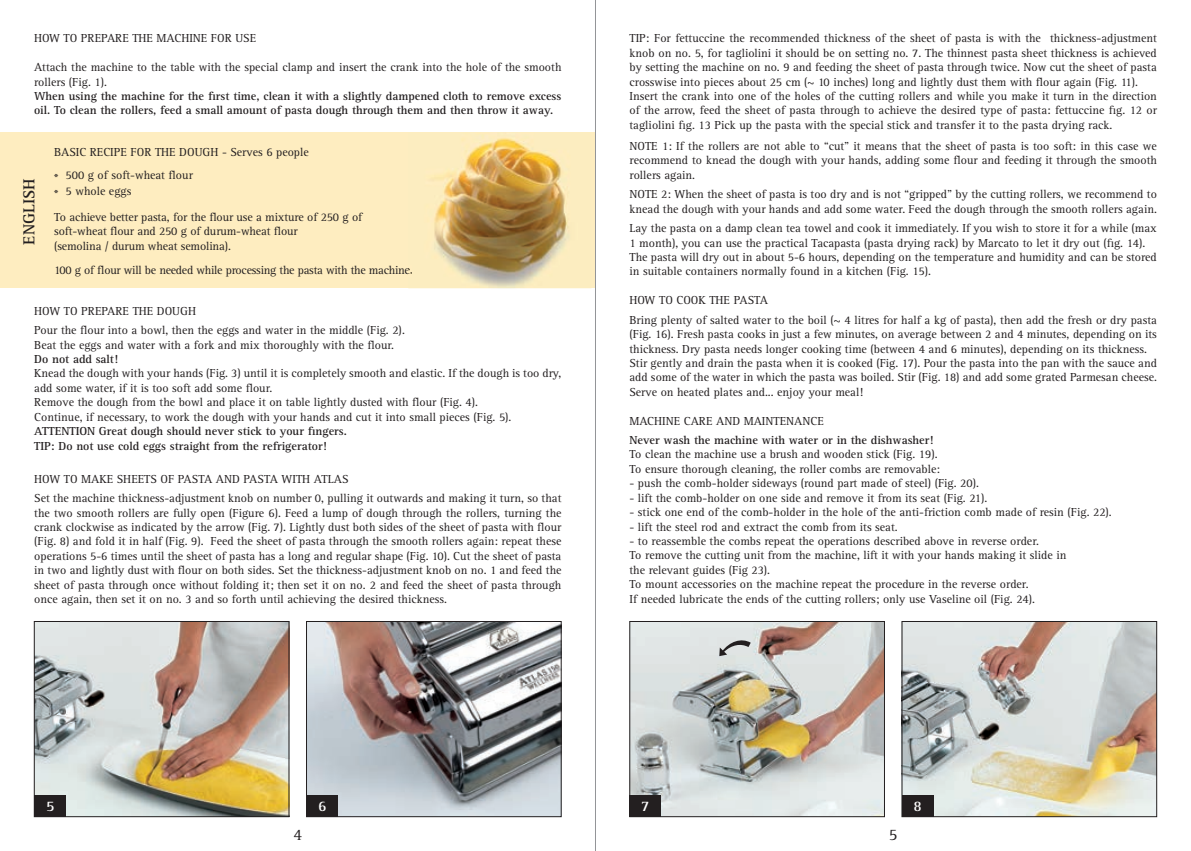
<style>
.page{position:relative;width:1191px;height:851px;background:#fff}
.page>*{position:absolute;margin:0;border:0;box-sizing:border-box;transform-origin:0 0}
.t1{font:700 16.5px "Rotis Serif Std";color:#231f20}
.t2{font:16.5px "Rotis Serif AT";color:#231f20}
.t3{font:700 15px "Rotis Serif Std";color:#fff}
.t4{font:12px/14.4px "Rotis Serif AT";color:#231f20}
.t5{font:700 12px/14.4px "Rotis Serif Std";color:#231f20}
.t6{font:12px "Rotis Serif AT";letter-spacing:-.02em;color:#231f20}
</style>
<div class="page">
<div style="left:0;top:133px;width:595px;height:155px;background:#feedc0"></div>
<img style="left:408px;top:138px;width:183px;height:151px">
<svg style="left:408px;top:265px;width:4px;height:11px"></svg>
<img style="left:36px;top:623px;width:251px;height:191px">
<div style="left:34px;top:621px;width:255px;height:195px;border:1px solid #231f20"></div>
<img style="left:308px;top:623px;width:251px;height:191px">
<div style="left:306px;top:621px;width:255px;height:195px;border:1px solid #231f20"></div>
<div style="left:34px;top:795px;width:32px;height:21px;background:#231f20"></div>
<div style="left:306px;top:795px;width:32px;height:21px;background:#231f20"></div>
<img style="left:903px;top:623px;width:252px;height:191px">
<div style="left:901px;top:621px;width:256px;height:195px;border:1px solid #231f20"></div>
<div style="left:901px;top:795px;width:32px;height:21px;background:#231f20"></div>
<img style="left:631px;top:623px;width:251px;height:191px">
<div style="left:629px;top:621px;width:255px;height:195px;border:1px solid #231f20"></div>
<div style="left:629px;top:795px;width:32px;height:21px;background:#231f20"></div>
<svg style="left:719px;top:637px;width:31px;height:19px"></svg>
<hr style="left:595px;top:0;width:1px;height:850px;background:#939598">
<p class="t4" style="left:34px;top:32px;width:224px">HOW TO PREPARE THE MACHINE FOR USE</p>
<p class="t4" style="left:34px;top:60px;width:529px">Attach the machine to the table with the special clamp and insert the crank into the hole of the smooth rollers (Fig. 1).</p>
<p class="t5" style="left:34px;top:89px;width:529px">When using the machine for the first time, clean it with a slightly dampened cloth to remove excess oil. To clean the rollers, feed a small amount of pasta dough through them and then throw it away.</p>
<p class="t4" style="left:54px;top:141px;width:256px;line-height:22.5px">BASIC RECIPE FOR THE DOUGH - Serves 6 people * 500 g of soft-wheat flour</p>
<p class="t4" style="left:54px;top:179px;width:309px;line-height:25.5px">* 5 whole eggs<br>To achieve better pasta, for the flour use a mixture of 250 g of</p>
<p class="t4" style="left:54px;top:224px;width:245px">soft-wheat flour and 250 g of durum-wheat flour (semolina / durum wheat semolina).</p>
<p class="t6" style="left:54px;top:263px;width:360px">100 g of flour will be needed while processing the pasta with the machine.</p>
<h1 class="t1" style="left:19px;top:244px;width:67px;rotate:-90deg">ENGLISH</h1>
<p class="t4" style="left:34px;top:301px;width:372px;line-height:19.5px">HOW TO PREPARE THE DOUGH<br>Pour the flour into a bowl, then the eggs and water in the middle (Fig. 2).</p>
<p class="t4" style="left:34px;top:338px;width:361px">Beat the eggs and water with a fork and mix thoroughly with the flour.</p>
<p class="t5" style="left:34px;top:352px;width:85px">Do not add salt!</p>
<p class="t4" style="left:34px;top:366px;width:528px">Knead the dough with your hands (Fig. 3) until it is completely smooth and elastic. If the dough is too dry, add some water, if it is too soft add some flour.<br>Remove the dough from the bowl and place it on table lightly dusted with flour (Fig. 4).<br>Continue, if necessary, to work the dough with your hands and cut it into small pieces (Fig. 5).</p>
<p class="t5" style="left:34px;top:424px;width:314px">ATTENTION Great dough should never stick to your fingers.<br>TIP: Do not use cold eggs straight from the refrigerator!</p>
<p class="t4" style="left:34px;top:469px;width:528px;line-height:19.5px">HOW TO MAKE SHEETS OF PASTA AND PASTA WITH ATLAS<br>Set the machine thickness-adjustment knob on number 0, pulling it outwards and making it turn, so that</p>
<p class="t4" style="left:34px;top:505px;width:529px;text-align:justify">the two smooth rollers are fully open (Figure 6). Feed a lump of dough through the rollers, turning the crank clockwise as indicated by the arrow (Fig. 7). Lightly dust both sides of the sheet of pasta with flour (Fig. 8) and fold it in half (Fig. 9). Feed the sheet of pasta through the smooth rollers again: repeat these operations 5-6 times until the sheet of pasta has a long and regular shape (Fig. 10). Cut the sheet of pasta in two and lightly dust with flour on both sides. Set the thickness-adjustment knob on no. 1 and feed the sheet of pasta through once without folding it; then set it on no. 2 and feed the sheet of pasta through once again, then set it on no. 3 and so forth until achieving the desired thickness.</p>
<p class="t4" style="left:629px;top:32px;width:529px">TIP: For fettuccine the recommended thickness of the sheet of pasta is with the thickness-adjustment knob on no. 5, for tagliolini it should be on setting no. 7. The thinnest pasta sheet thickness is achieved by setting the machine on no. 9 and feeding the sheet of pasta through twice. Now cut the sheet of pasta crosswise into pieces about 25 cm (~ 10 inches) long and lightly dust them with flour again (Fig. 11).<br>Insert the crank into one of the holes of the cutting rollers and while you make it turn in the direction of the arrow, feed the sheet of pasta through to achieve the desired type of pasta: fettuccine fig. 12 or tagliolini fig. 13 Pick up the pasta with the special stick and transfer it to the pasta drying rack.</p>
<p class="t4" style="left:629px;top:139px;width:529px;text-align:justify">NOTE 1: If the rollers are not able to “cut” it means that the sheet of pasta is too soft: in this case we recommend to knead the dough with your hands, adding some flour and feeding it through the smooth rollers again.</p>
<p class="t4" style="left:629px;top:187px;width:529px">NOTE 2: When the sheet of pasta is too dry and is not “gripped” by the cutting rollers, we recommend to knead the dough with your hands and add some water. Feed the dough through the smooth rollers again.</p>
<p class="t4" style="left:629px;top:221px;width:529px">Lay the pasta on a damp clean tea towel and cook it immediately. If you wish to store it for a while (max 1 month), you can use the practical Tacapasta (pasta drying rack) by Marcato to let it dry out (fig. 14).<br>The pasta will dry out in about 5-6 hours, depending on the temperature and humidity and can be stored in suitable containers normally found in a kitchen (Fig. 15).</p>
<p class="t4" style="left:629px;top:291px;width:529px;line-height:19.5px">HOW TO COOK THE PASTA<br>Bring plenty of salted water to the boil (~ 4 litres for half a kg of pasta), then add the fresh or dry pasta</p>
<p class="t4" style="left:629px;top:327px;width:529px">(Fig. 16). Fresh pasta cooks in just a few minutes, on average between 2 and 4 minutes, depending on its thickness. Dry pasta needs longer cooking time (between 4 and 6 minutes), depending on its thickness.<br>Stir gently and drain the pasta when it is cooked (Fig. 17). Pour the pasta into the pan with the sauce and add some of the water in which the pasta was boiled. Stir (Fig. 18) and add some grated Parmesan cheese.<br>Serve on heated plates and... enjoy your meal!</p>
<p class="t4" style="left:629px;top:413px;width:196px">MACHINE CARE AND MAINTENANCE</p>
<p class="t5" style="left:629px;top:433px;width:305px">Never wash the machine with water or in the dishwasher!</p>
<p class="t4" style="left:629px;top:447px;width:312px">To clean the machine use a brush and wooden stick (Fig. 19).<br>To ensure thorough cleaning, the roller combs are removable:</p>
<p class="t4" style="left:629px;top:476px;width:351px">- push the comb-holder sideways (round part made of steel) (Fig. 20).</p>
<p class="t4" style="left:629px;top:491px;width:359px">- lift the comb-holder on one side and remove it from its seat (Fig. 21).</p>
<p class="t4" style="left:629px;top:505px;width:484px">- stick one end of the comb-holder in the hole of the anti-friction comb made of resin (Fig. 22).</p>
<p class="t4" style="left:629px;top:519px;width:270px">- lift the steel rod and extract the comb from its seat.</p>
<p class="t4" style="left:629px;top:534px;width:438px">- to reassemble the combs repeat the operations described above in reverse order.<br>To remove the cutting unit from the machine, lift it with your hands making it slide in the relevant guides (Fig 23).<br>To mount accessories on the machine repeat the procedure in the reverse order.<br>If needed lubricate the ends of the cutting rollers; only use Vaseline oil (Fig. 24).</p>
<p class="t3" style="left:46px;top:797px;width:10px">5</p>
<p class="t3" style="left:318px;top:797px;width:10px">6</p>
<p class="t3" style="left:641px;top:797px;width:10px">7</p>
<p class="t3" style="left:913px;top:797px;width:10px">8</p>
<h1 class="t2" style="left:293px;top:824px;width:10px">4</h1>
<h1 class="t2" style="left:889px;top:824px;width:10px">5</h1>
</div>
